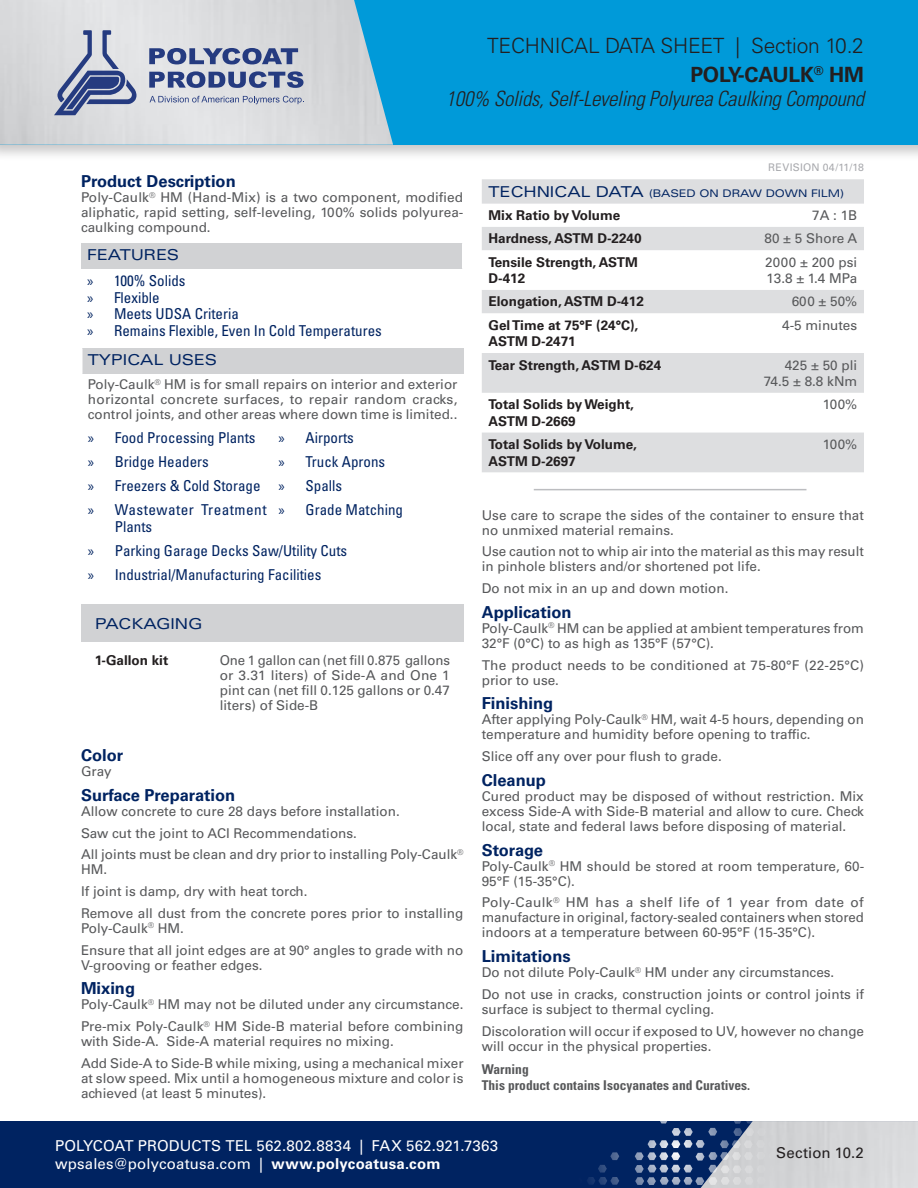
<style>
.page{position:relative;width:918px;height:1188px;background:#fff}
.page>*{position:absolute;margin:0;border:0;box-sizing:border-box;transform-origin:0 0}
.t1{font:italic 300 condensed 21px "Univers LT Std";letter-spacing:-.01em;color:#231f20}
.t2{font:300 21px/28.5px "Univers LT Std";letter-spacing:-.01em;color:#231f20;text-align:right}
.t3{font:700 16.5px "Univers LT Std";color:#002361}
.t4{font:condensed 15px "Univers";color:#002361}
.t5{font:15px/18px "Univers LT Std";letter-spacing:.01em;color:#fff}
.TD_Technical_Data_He{font:expanded 15px "Univers LT Std";letter-spacing:-.01em;color:#002361}
.t6{font:condensed 15px/16.5px "Univers";letter-spacing:.03em;color:#002361}
.t7{font:15px "Univers LT Std";letter-spacing:.005em;color:#231f20}
.Body{font:13.5px/15px "Univers LT Std";color:#57585a}
.TD_Bold{font:700 13.5px/16.5px "Univers LT Std";color:#231f20}
.TD_Column_2{font:13.5px/15px "Univers LT Std";color:#57585a;text-align:justify}
.Warning{font:700 condensed 13.5px "Univers LT Std";color:#57585a}
.TD_Technical_Data_He-2{font:expanded 10.5px "Univers LT Std";letter-spacing:-.01em;color:#002361}
.t8{font:10.5px "Univers LT Std";letter-spacing:.025em;color:#a8a9ad}
.s1{font-weight:700}
.s2{font-family:"Myriad Pro";font-stretch:normal}
.s3{font-size:15px}
</style>
<div class="page">
<div style="left:0;top:0;width:918px;height:162px;background:#231f20;opacity:.25"></div>
<div style="left:0;top:0;width:918px;height:145px;background:#009ad9"></div>
<img style="left:0;top:0;width:393px;height:145px">
<svg style="left:54px;top:30px;width:82px;height:85px;background:#a4abc2"></svg>
<svg style="left:149px;top:71px;width:155px;height:17px;background:#7885ab"></svg>
<svg style="left:149px;top:48px;width:149px;height:16px;background:#7885ab"></svg>
<svg style="left:150px;top:96px;width:154px;height:8px"></svg>
<div style="left:0;top:1121px;width:918px;height:67px;background:#002361"></div>
<div style="left:700px;top:1121px;width:218px;height:67px;background:#d5d6d8"></div>
<svg style="left:587px;top:1152px;width:32px;height:33px"></svg>
<svg style="left:635px;top:1121px;width:144px;height:64px"></svg>
<div style="left:81px;top:243px;width:382px;height:25px;background:#d1d2d4"></div>
<hr style="left:462px;top:243px;width:2px;height:25px;background:#fff">
<div style="left:82px;top:348px;width:382px;height:26px;background:#d1d2d4"></div>
<div style="left:81px;top:604px;width:383px;height:38px;background:#d1d2d4"></div>
<hr style="left:534px;top:489px;width:272px;height:1px;background:#bcbdc0">
<svg style="left:482px;top:179px;width:382px;height:293px;fill:#dddee0"></svg>
<h1 class="t2" style="left:487px;top:32px;width:378px">TECHNICAL DATA SHEET | Section 10.2<br><span class="s1">POLY-CAULK</span><sup>®</sup> <span class="s1">HM</span></h1>
<h1 class="t1" style="left:446px;top:86px;width:420px">100% Solids, Self-Leveling Polyurea Caulking Compound</h1>
<p class="t3" style="left:81px;top:172px;width:156px">Product Description</p>
<p class="Body" style="left:81px;top:190px;width:384px;text-align:justify">Poly-Caulk<sup>®</sup> HM (Hand-Mix) is a two component, modified aliphatic, rapid setting, self-leveling, 100% solids polyurea&shy;caulking compound.</p>
<p class="TD_Technical_Data_He" style="left:87px;top:246px;width:94px">FEATURES</p>
<p class="t4" style="left:87px;top:271px;width:100px"><span class="s2">»</span> 100% Solids</p>
<p class="t4" style="left:87px;top:288px;width:74px"><span class="s2">»</span> Flexible</p>
<p class="t4" style="left:87px;top:304px;width:153px"><span class="s2">»</span> Meets UDSA Criteria</p>
<p class="t4" style="left:87px;top:321px;width:296px"><span class="s2">»</span> Remains Flexible, Even In Cold Temperatures</p>
<p class="TD_Technical_Data_He" style="left:88px;top:351px;width:131px">TYPICAL USES</p>
<p class="Body" style="left:88px;top:377px;width:371px;text-align:justify">Poly-Caulk<sup>®</sup> HM is for small repairs on interior and exterior horizontal concrete surfaces, to repair random cracks, control joints, and other areas where down time is limited..</p>
<p class="t4" style="left:88px;top:428px;width:169px"><span class="s2">»</span> Food Processing Plants</p>
<p class="t4" style="left:279px;top:428px;width:77px"><span class="s2">»</span> Airports</p>
<p class="t4" style="left:88px;top:452px;width:123px"><span class="s2">»</span> Bridge Headers</p>
<p class="t4" style="left:279px;top:452px;width:108px"><span class="s2">»</span> Truck Aprons</p>
<p class="t4" style="left:88px;top:476px;width:174px"><span class="s2">»</span> Freezers &amp; Cold Storage</p>
<p class="t4" style="left:279px;top:476px;width:65px"><span class="s2">»</span> Spalls</p>
<p class="t6" style="left:115px;top:501px;width:153px;text-indent:-27px"><span class="s2">»</span> Wastewater Treatment<br>Plants</p>
<p class="t4" style="left:279px;top:500px;width:126px"><span class="s2">»</span> Grade Matching</p>
<p class="t4" style="left:88px;top:541px;width:261px"><span class="s2">»</span> Parking Garage Decks Saw/Utility Cuts</p>
<p class="t4" style="left:88px;top:565px;width:235px"><span class="s2">»</span> Industrial/Manufacturing Facilities</p>
<p class="TD_Technical_Data_He" style="left:95px;top:615px;width:109px">PACKAGING</p>
<p class="TD_Bold" style="left:95px;top:653px;width:75px">1-Gallon kit</p>
<p class="TD_Column_2" style="left:220px;top:653px;width:232px">One 1 gallon can (net fill 0.875 gallons or 3.31 liters) of Side-A and One 1 pint can (net fill 0.125 gallons or 0.47 liters) of Side-B</p>
<p class="t3" style="left:81px;top:746px;width:44px">Color</p>
<p class="Body" style="left:81px;top:764px;width:32px">Gray</p>
<p class="t3" style="left:81px;top:785px;width:156px">Surface Preparation</p>
<p class="Body" style="left:81px;top:804px;width:320px">Allow concrete to cure 28 days before installation.</p>
<p class="Body" style="left:81px;top:825px;width:278px">Saw cut the joint to ACI Recommendations.</p>
<p class="Body" style="left:81px;top:847px;width:384px">All joints must be clean and dry prior to installing Poly-Caulk<sup>®<br></sup>HM.</p>
<p class="Body" style="left:81px;top:884px;width:228px">If joint is damp, dry with heat torch.</p>
<p class="Body" style="left:81px;top:906px;width:384px">Remove all dust from the concrete pores prior to installing<br>Poly-Caulk<sup>®</sup> HM.</p>
<p class="Body" style="left:81px;top:942px;width:384px">Ensure that all joint edges are at 90° angles to grade with no<br>V-grooving or feather edges.</p>
<p class="t3" style="left:81px;top:979px;width:56px">Mixing</p>
<p class="Body" style="left:81px;top:997px;width:384px">Poly-Caulk<sup>®</sup> HM may not be diluted under any circumstance.</p>
<p class="Body" style="left:81px;top:1019px;width:384px">Pre-mix Poly-Caulk<sup>®</sup> HM Side-B material before combining with Side-A. Side-A material requires no mixing.</p>
<p class="Body" style="left:81px;top:1056px;width:384px;text-align:justify">Add Side-A to Side-B while mixing, using a mechanical mixer at slow speed. Mix until a homogeneous mixture and color is achieved (at least 5 minutes).</p>
<p class="t8" style="left:768px;top:161px;width:97px">REVISION 04/11/18</p>
<p class="TD_Technical_Data_He-2" style="left:489px;top:187px;width:357px"><span class="s3">TECHNICAL DATA</span> (BASED ON DRAW DOWN FILM)</p>
<p class="TD_Bold" style="left:489px;top:207px;width:133px">Mix Ratio by Volume</p>
<p class="TD_Column_2" style="left:812px;top:208px;width:47px">7A : 1B</p>
<p class="TD_Bold" style="left:489px;top:231px;width:155px">Hardness, ASTM D-2240</p>
<p class="TD_Column_2" style="left:765px;top:231px;width:94px">80 ± 5 Shore A</p>
<p class="TD_Bold" style="left:489px;top:254px;width:151px">Tensile Strength, ASTM<br>D-412</p>
<p class="TD_Column_2" style="left:765px;top:255px;width:94px">2000 ± 200 psi</p>
<p class="TD_Column_2" style="left:767px;top:271px;width:92px">13.8 ± 1.4 MPa</p>
<p class="TD_Bold" style="left:489px;top:294px;width:157px">Elongation, ASTM D-412</p>
<p class="TD_Column_2" style="left:792px;top:294px;width:67px">600 ± 50%</p>
<p class="TD_Bold" style="left:489px;top:317px;width:151px">Gel Time at 75°F (24°C),<br>ASTM D-2471</p>
<p class="TD_Column_2" style="left:782px;top:318px;width:77px">4-5 minutes</p>
<p class="TD_Bold" style="left:489px;top:357px;width:174px">Tear Strength, ASTM D-624</p>
<p class="TD_Column_2" style="left:785px;top:357px;width:74px">425 ± 50 pli</p>
<p class="TD_Column_2" style="left:764px;top:374px;width:95px">74.5 ± 8.8 kNm</p>
<p class="TD_Bold" style="left:489px;top:396px;width:147px">Total Solids by Weight,</p>
<p class="TD_Bold" style="left:489px;top:413px;width:89px">ASTM D-2669</p>
<p class="TD_Column_2" style="left:823px;top:397px;width:36px">100%</p>
<p class="TD_Bold" style="left:489px;top:436px;width:150px">Total Solids by Volume,<br>ASTM D-2697</p>
<p class="TD_Column_2" style="left:823px;top:437px;width:36px">100%</p>
<p class="Body" style="left:482px;top:507px;width:384px">Use care to scrape the sides of the container to ensure that no unmixed material remains.</p>
<p class="Body" style="left:482px;top:544px;width:384px">Use caution not to whip air into the material as this may result in pinhole blisters and/or shortened pot life.</p>
<p class="Body" style="left:482px;top:581px;width:248px">Do not mix in an up and down motion.</p>
<p class="t3" style="left:482px;top:602px;width:91px">Application</p>
<p class="Body" style="left:482px;top:621px;width:384px">Poly-Caulk<sup>®</sup> HM can be applied at ambient temperatures from<br>32°F (0°C) to as high as 135°F (57°C).</p>
<p class="Body" style="left:482px;top:657px;width:384px">The product needs to be conditioned at 75-80°F (22-25°C) prior to use.</p>
<p class="t3" style="left:482px;top:694px;width:73px">Finishing</p>
<p class="Body" style="left:482px;top:712px;width:384px">After applying Poly-Caulk<sup>®</sup> HM, wait 4-5 hours, depending on temperature and humidity before opening to traffic.</p>
<p class="Body" style="left:482px;top:749px;width:241px">Slice off any over pour flush to grade.</p>
<p class="t3" style="left:482px;top:770px;width:66px">Cleanup</p>
<p class="Body" style="left:482px;top:789px;width:384px;text-align:justify">Cured product may be disposed of without restriction. Mix excess Side-A with Side-B material and allow to cure. Check local, state and federal laws before disposing of material.</p>
<p class="t3" style="left:482px;top:840px;width:63px">Storage</p>
<p class="Body" style="left:482px;top:858px;width:384px">Poly-Caulk<sup>®</sup> HM should be stored at room temperature, 60-<br>95°F (15-35°C).</p>
<p class="Body" style="left:482px;top:895px;width:384px;text-align:justify">Poly-Caulk<sup>®</sup> HM has a shelf life of 1 year from date of manufacture in original, factory-sealed containers when stored indoors at a temperature between 60-95°F (15-35°C).</p>
<p class="t3" style="left:482px;top:947px;width:90px">Limitations</p>
<p class="Body" style="left:482px;top:965px;width:354px">Do not dilute Poly-Caulk<sup>®</sup> HM under any circumstances.</p>
<p class="Body" style="left:482px;top:987px;width:384px">Do not use in cracks, construction joints or control joints if surface is subject to thermal cycling.</p>
<p class="Body" style="left:482px;top:1023px;width:384px">Discoloration will occur if exposed to UV, however no change will occur in the physical properties.</p>
<p class="Warning" style="left:482px;top:1061px;width:49px">Warning</p>
<p class="Warning" style="left:482px;top:1077px;width:270px">This product contains Isocyanates and Curatives.</p>
<p class="t5" style="left:55px;top:1137px;width:445px">POLYCOAT PRODUCTS TEL 562.802.8834 | FAX 562.921.7363 wpsales@polycoatusa.com | <span class="s1">www.polycoatusa.com</span></p>
<p class="t7" style="left:776px;top:1144px;width:89px">Section 10.2</p>
</div>
